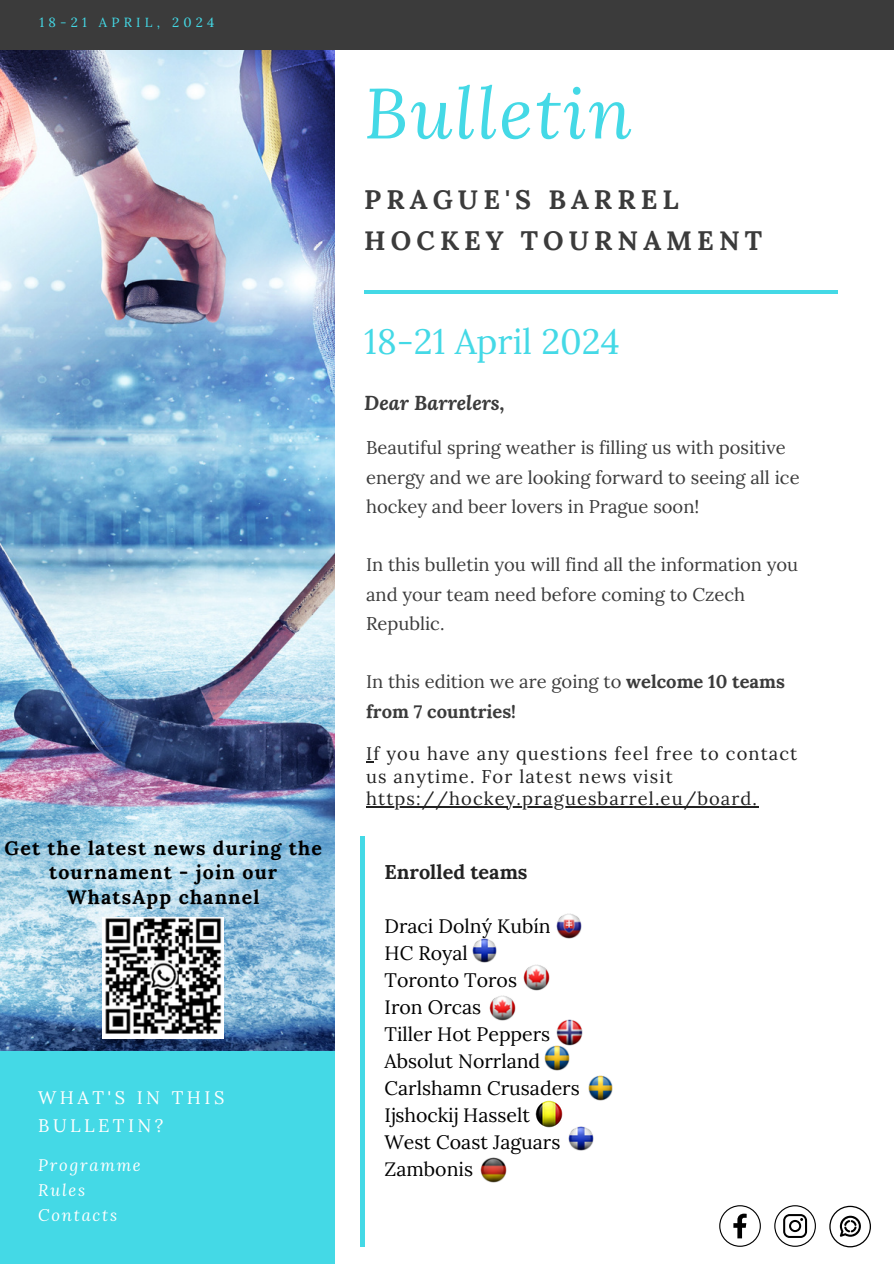
<style>
.page{position:relative;width:894px;height:1264px;background:#fff}
.page>*{position:absolute;margin:0;border:0;box-sizing:border-box;transform-origin:0 0}
.t1{font:italic 70.95px "Lora";letter-spacing:.03em;color:#44d9e6}
.t2{font:34.95px "Lora";color:#44d9e6}
.t3{font:700 26.7px/40.5px "Lora";letter-spacing:.19em;color:#3b3b3b}
.t4{font:italic 700 19.95px "Lora";color:#3b3b3b}
.t5{font:700 19.8px "Lora";color:#222}
.t6{font:19.5px/27px "Lora";color:#000}
.t7{font:700 19.5px/24.8px "Lora";letter-spacing:.06em;color:#000;text-align:center}
.t8{font:18.3px/29.2px "Lora";color:#3b3b3b}
.t9{font:18.3px/22.5px "Lora";letter-spacing:.06em;color:#222}
.t10{font:700 18.3px/29.2px "Lora";color:#3b3b3b}
.t11{font:18.15px/27px "Lora";letter-spacing:.19em;color:#fff}
.t12{font:italic 16.5px "Lora";letter-spacing:.11em;color:#fff}
.t13{font:13.2px "Lora";letter-spacing:.32em;color:#44d9e6}
.s1{font-weight:400}
</style>
<div class="page">
<hr style="left:363px;top:290px;width:474px;height:4px;background:#44d9e6">
<img style="left:0;top:50px;width:334px;height:1001px">
<div style="left:0;top:0;width:893px;height:50px;background:#3b3b3b"></div>
<div style="left:0;top:1051px;width:334px;height:212px;background:#44d9e6"></div>
<div style="left:360px;top:836px;width:5px;height:410px;background:#44d9e6"></div>
<img style="left:544px;top:1045px;width:25px;height:25px">
<svg style="left:719px;top:1205px;width:41px;height:41px"></svg>
<svg style="left:774px;top:1205px;width:41px;height:41px"></svg>
<img style="left:472px;top:938px;width:24px;height:24px">
<img style="left:524px;top:965px;width:25px;height:25px">
<img style="left:556px;top:913px;width:25px;height:25px">
<img style="left:480px;top:1157px;width:26px;height:25px">
<img style="left:588px;top:1075px;width:24px;height:25px">
<img style="left:568px;top:1126px;width:25px;height:24px">
<svg style="left:829px;top:1205px;width:41px;height:42px"></svg>
<img style="left:103px;top:917px;width:120px;height:121px">
<img style="left:489px;top:995px;width:26px;height:25px">
<img style="left:535px;top:1100px;width:27px;height:27px">
<img style="left:556px;top:1019px;width:26px;height:26px">
<hr style="left:366px;top:806px;width:392px;height:1px;background:#222">
<p class="t13" style="left:39px;top:14px;width:176px">18-21 APRIL, 2024</p>
<p class="t7" style="left:5px;top:835px;width:319px">Get the latest news during the tournament - join our<br>WhatsApp channel</p>
<p class="t11" style="left:38px;top:1084px;width:188px">WHAT'S IN THIS<br>BULLETIN?</p>
<p class="t12" style="left:38px;top:1153px;width:104px">Programme</p>
<p class="t12" style="left:38px;top:1178px;width:49px">Rules</p>
<p class="t12" style="left:38px;top:1203px;width:80px">Contacts</p>
<p class="t1" style="left:364px;top:65px;width:269px">Bulletin</p>
<h5 class="t3" style="left:364px;top:179px;width:399px">PRAGUE'S BARREL<br>HOCKEY TOURNAMENT</h5>
<h6 class="t2" style="left:364px;top:319px;width:257px">18-21 April 2024</h6>
<p class="t4" style="left:364px;top:389px;width:142px">Dear Barrelers,</p>
<p class="t8" style="left:366px;top:433px;width:435px">Beautiful spring weather is filling us with positive energy and we are looking forward to seeing all ice hockey and beer lovers in Prague soon!</p>
<p class="t8" style="left:366px;top:550px;width:433px">In this bulletin you will find all the information you and your team need before coming to Czech<br>Republic.</p>
<p class="t10" style="left:366px;top:667px;width:420px"><span class="s1">In this edition we are going to</span> welcome 10 teams from 7 countries!</p>
<p class="t9" style="left:366px;top:742px;width:432px">If you have any questions feel free to contact us anytime. For latest news visit</p>
<h4 class="t9" style="left:366px;top:787px;width:392px">https://hockey.praguesbarrel.eu/board.</h4>
<p class="t5" style="left:384px;top:858px;width:144px">Enrolled teams</p>
<p class="t6" style="left:384px;top:912px;width:197px">Draci Dolný Kubín<br>HC Royal<br>Toronto Toros<br>Iron Orcas<br>Tiller Hot Peppers<br>Absolut Norrland<br>Carlshamn Crusaders<br>Ijshockij Hasselt<br>West Coast Jaguars<br>Zambonis</p>
</div>
